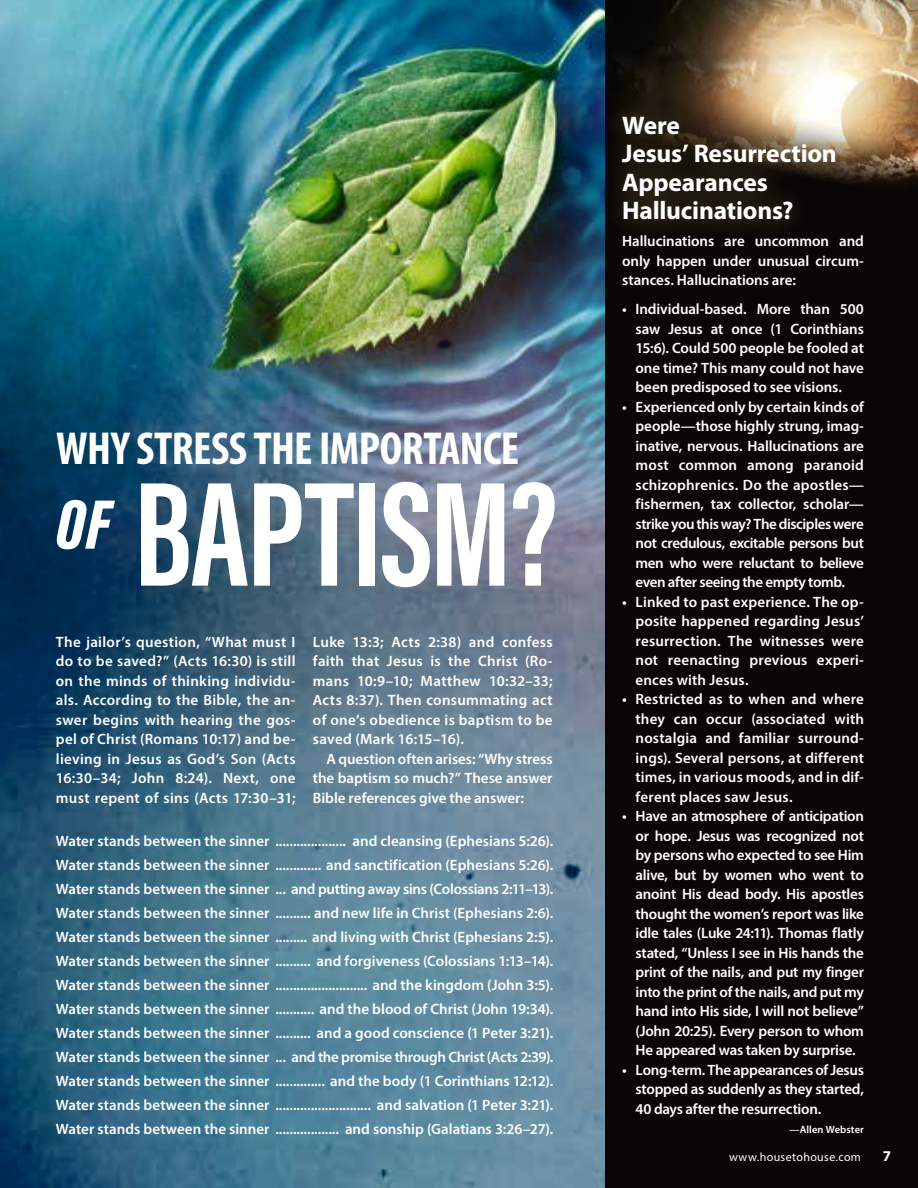
<style>
.page{position:relative;width:918px;height:1188px;background:#fff}
.page>*{position:absolute;margin:0;border:0;box-sizing:border-box;transform-origin:0 0}
.t1{font:700 153px "Acumin Pro Extra Cond";letter-spacing:-.01em;color:#fff}
.t2{font:700 condensed 46.5px "Myriad Pro";letter-spacing:-.015em;color:#fff}
.t3{font:700 25.5px/28.5px "Myriad Pro";letter-spacing:-.01em;color:#fff}
.t4{font:600 15px/19.5px "Myriad Pro";color:#fff;text-align:justify}
.t5{font:600 15px "Myriad Pro";letter-spacing:-.02em;color:#fff}
.t6{font:600 15px "Myriad Pro";letter-spacing:-.025em;color:#fff}
.t7{font:700 15px "Myriad Pro";color:#fff}
.t8{font:12px "Myriad Pro";letter-spacing:.03em;color:#fff}
.t9{font:600 10.5px "Myriad Pro";letter-spacing:.01em;color:#fff}
</style>
<div class="page">
<img style="left:0;top:0;width:605px;height:1188px">
<div style="left:605px;top:0;width:313px;height:1188px;background:#0a0605"></div>
<img style="left:618px;top:0;width:300px;height:184px">
<div style="left:604px;top:97px;width:251px;height:142px;background:#776836;opacity:.75"></div>
<h2 class="t2" style="left:56px;top:420px;width:464px">WHY STRESS THE IMPORTANCE</h2>
<h1 class="t1" style="left:56px;top:440px;width:504px"><sup>OF</sup> BAPTISM?</h1>
<p class="t4" style="left:56px;top:632px;width:241px">The jailor’s question, “What must I do to be saved?” (Acts 16:30) is still on the minds of thinking individu&shy;als. According to the Bible, the an&shy;swer begins with hearing the gos&shy;pel of Christ (Romans 10:17) and be&shy;lieving in Jesus as God’s Son (Acts 16:30–34; John 8:24). Next, one must repent of sins (Acts 17:30–31;</p>
<p class="t4" style="left:313px;top:632px;width:241px">Luke 13:3; Acts 2:38) and confess faith that Jesus is the Christ (Ro&shy;mans 10:9–10; Matthew 10:32–33; Acts 8:37). Then consummating act of one’s obedience is baptism to be saved (Mark 16:15–16).</p>
<p class="t4" style="left:313px;top:749px;width:241px;text-indent:14px">A question often arises: “Why stress the baptism so much?” These answer Bible references give the answer:</p>
<p class="t4" style="left:56px;top:831px;width:215px">Water stands between the sinner</p>
<p class="t4" style="left:352px;top:831px;width:203px">and cleansing (Ephesians 5:26).</p>
<p class="t4" style="left:56px;top:855px;width:215px">Water stands between the sinner</p>
<p class="t4" style="left:326px;top:855px;width:229px">and sanctification (Ephesians 5:26).</p>
<p class="t4" style="left:56px;top:879px;width:215px">Water stands between the sinner</p>
<p class="t5" style="left:291px;top:880px;width:264px">and putting away sins (Colossians 2:11–13).</p>
<p class="t4" style="left:56px;top:903px;width:215px">Water stands between the sinner</p>
<p class="t4" style="left:314px;top:903px;width:241px">and new life in Christ (Ephesians 2:6).</p>
<p class="t4" style="left:56px;top:927px;width:215px">Water stands between the sinner</p>
<p class="t4" style="left:312px;top:927px;width:243px">and living with Christ (Ephesians 2:5).</p>
<p class="t4" style="left:56px;top:951px;width:215px">Water stands between the sinner</p>
<p class="t4" style="left:317px;top:951px;width:238px">and forgiveness (Colossians 1:13–14).</p>
<p class="t4" style="left:56px;top:975px;width:215px">Water stands between the sinner</p>
<p class="t4" style="left:372px;top:975px;width:183px">and the kingdom (John 3:5).</p>
<p class="t4" style="left:56px;top:999px;width:215px">Water stands between the sinner</p>
<p class="t4" style="left:319px;top:999px;width:236px">and the blood of Christ (John 19:34).</p>
<p class="t4" style="left:56px;top:1023px;width:215px">Water stands between the sinner</p>
<p class="t4" style="left:316px;top:1023px;width:239px">and a good conscience (1 Peter 3:21).</p>
<p class="t4" style="left:56px;top:1047px;width:215px">Water stands between the sinner</p>
<p class="t6" style="left:291px;top:1048px;width:263px">and the promise through Christ (Acts 2:39).</p>
<p class="t4" style="left:56px;top:1071px;width:215px">Water stands between the sinner</p>
<p class="t4" style="left:330px;top:1071px;width:225px">and the body (1 Corinthians 12:12).</p>
<p class="t4" style="left:56px;top:1095px;width:215px">Water stands between the sinner</p>
<p class="t4" style="left:377px;top:1095px;width:178px">and salvation (1 Peter 3:21).</p>
<p class="t4" style="left:56px;top:1119px;width:215px">Water stands between the sinner</p>
<p class="t4" style="left:345px;top:1119px;width:210px">and sonship (Galatians 3:26–27).</p>
<h3 class="t3" style="left:622px;top:110px;width:216px">Were<br>Jesus’ Resurrection<br>Appearances<br>Hallucinations?</h3>
<p class="t4" style="left:622px;top:231px;width:243px">Hallucinations are uncommon and only happen under unusual circum&shy;stances. Hallucinations are:</p>
<p class="t4" style="left:636px;top:299px;width:230px;text-indent:-14px">• Individual-based. More than 500 saw Jesus at once (1 Corinthians 15:6). Could 500 people be fooled at one time? This many could not have been predisposed to see visions.</p>
<p class="t4" style="left:636px;top:397px;width:230px;text-indent:-14px">• Experienced only by certain kinds of people—those highly strung, imag&shy;inative, nervous. Hallucinations are most common among paranoid schizophrenics. Do the apostles— fishermen, tax collector, scholar— strike you this way? The disciples were not credulous, excitable persons but men who were reluctant to believe even after seeing the empty tomb.</p>
<p class="t4" style="left:636px;top:592px;width:230px;text-indent:-14px">• Linked to past experience. The op&shy;posite happened regarding Jesus’ resurrection. The witnesses were not reenacting previous experi&shy;ences with Jesus.</p>
<p class="t4" style="left:636px;top:689px;width:230px;text-indent:-14px">• Restricted as to when and where they can occur (associated with nostalgia and familiar surround&shy;ings). Several persons, at different times, in various moods, and in dif&shy;ferent places saw Jesus.</p>
<p class="t4" style="left:636px;top:806px;width:230px;text-indent:-14px">• Have an atmosphere of anticipation or hope. Jesus was recognized not by persons who expected to see Him alive, but by women who went to anoint His dead body. His apostles thought the women’s report was like idle tales (Luke 24:11). Thomas flatly stated, “Unless I see in His hands the print of the nails, and put my finger into the print of the nails, and put my hand into His side, I will not believe” (John 20:25). Every person to whom He appeared was taken by surprise.</p>
<p class="t4" style="left:636px;top:1060px;width:230px;text-indent:-14px">• Long-term. The appearances of Jesus stopped as suddenly as they started, 40 days after the resurrection.</p>
<p class="t9" style="left:789px;top:1123px;width:76px">—Allen Webster</p>
<p class="t8" style="left:729px;top:1150px;width:133px">www.housetohouse.com</p>
<p class="t7" style="left:883px;top:1146px;width:10px">7</p>
</div>
